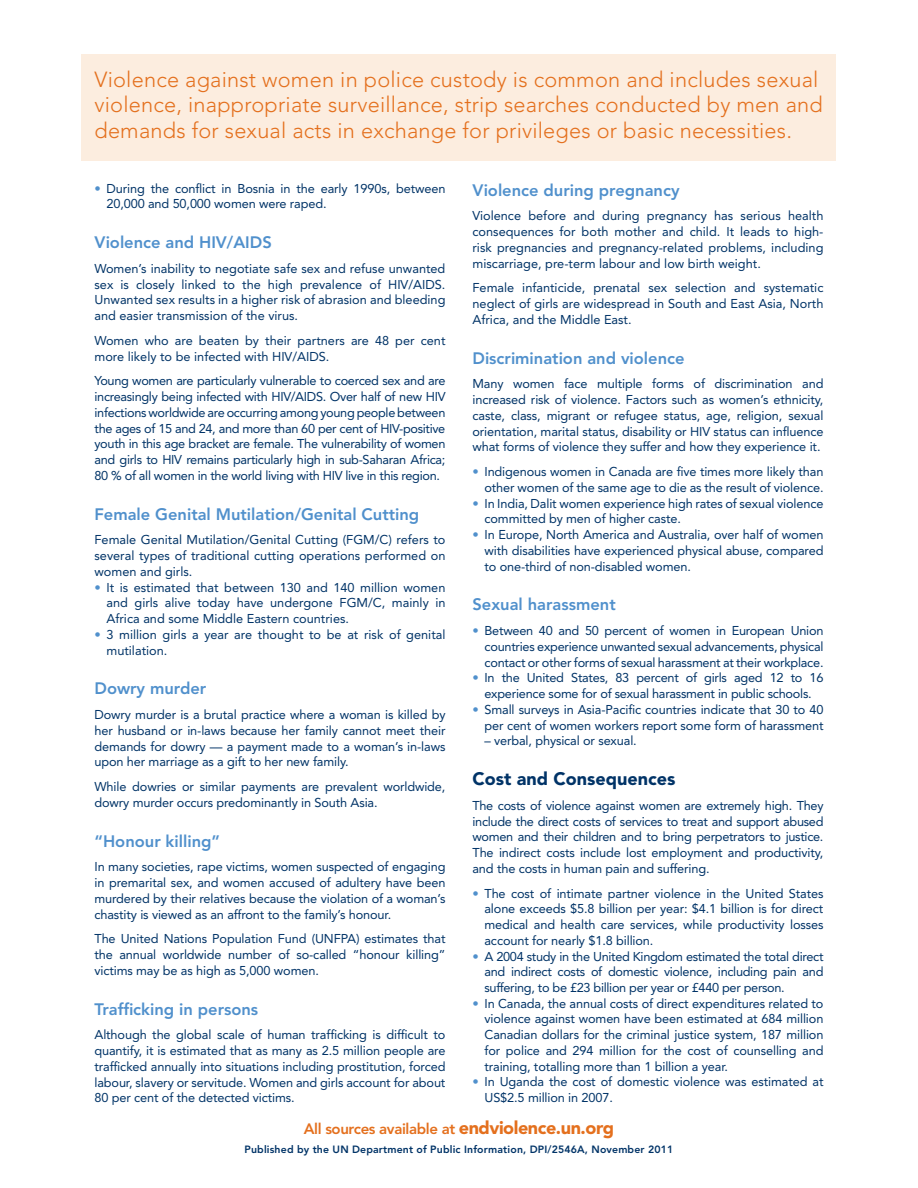
<style>
.page{position:relative;width:918px;height:1188px;background:#fff}
.page>*{position:absolute;margin:0;border:0;box-sizing:border-box;transform-origin:0 0}
.t1{font:300 21.75px/25.5px "Avenir";letter-spacing:.01em;color:#e4701e}
.t2{font:900 18px "Avenir";color:#003367}
.t3{font:800 16.5px "Avenir";color:#5090cc}
.t4{font:800 15px "Avenir";letter-spacing:-.025em;color:#e4701e}
.t5{font:12.75px/15.8px "Avenir";letter-spacing:-.01em;color:#003367;text-align:justify}
.t6{font:800 10.5px "Avenir";letter-spacing:.015em;color:#003367}
.s1{color:#5090cc}
.s2{font-weight:900;font-size:18px}
</style>
<div class="page">
<div style="left:81px;top:54px;width:755px;height:107px;background:#fceddf"></div>
<h1 class="t1" style="left:94px;top:66px;width:730px">Violence against women in police custody is common and includes sexual violence, inappropriate surveillance, strip searches conducted by men and demands for sexual acts in exchange for privileges or basic necessities.</h1>
<p class="t5" style="left:106px;top:180px;width:340px;text-indent:-12px"><span class="s1">•</span> During the conflict in Bosnia in the early 1990s, between<br>20,000 and 50,000 women were raped.</p>
<p class="t3" style="left:94px;top:233px;width:179px">Violence and HIV/AIDS</p>
<p class="t5" style="left:94px;top:261px;width:353px">Women’s inability to negotiate safe sex and refuse unwanted sex is closely linked to the high prevalence of HIV/AIDS.<br>Unwanted sex results in a higher risk of abrasion and bleeding and easier transmission of the virus.</p>
<p class="t5" style="left:94px;top:333px;width:353px">Women who are beaten by their partners are 48 per cent more likely to be infected with HIV/AIDS.</p>
<p class="t5" style="left:94px;top:373px;width:353px">Young women are particularly vulnerable to coerced sex and are increasingly being infected with HIV/AIDS. Over half of new HIV infections worldwide are occurring among young people between the ages of 15 and 24, and more than 60 per cent of HIV-positive youth in this age bracket are female. The vulnerability of women and girls to HIV remains particularly high in sub-Saharan Africa; 80 % of all women in the world living with HIV live in this region.</p>
<p class="t3" style="left:94px;top:504px;width:326px">Female Genital Mutilation/Genital Cutting</p>
<p class="t5" style="left:94px;top:532px;width:353px">Female Genital Mutilation/Genital Cutting (FGM/C) refers to several types of traditional cutting operations performed on women and girls.</p>
<p class="t5" style="left:106px;top:579px;width:341px;text-indent:-12px"><span class="s1">•</span> It is estimated that between 130 and 140 million women and girls alive today have undergone FGM/C, mainly in Africa and some Middle Eastern countries.</p>
<p class="t5" style="left:106px;top:627px;width:341px;text-indent:-12px"><span class="s1">•</span> 3 million girls a year are thought to be at risk of genital mutilation.</p>
<p class="t3" style="left:94px;top:679px;width:113px">Dowry murder</p>
<p class="t5" style="left:94px;top:707px;width:353px">Dowry murder is a brutal practice where a woman is killed by her husband or in-laws because her family cannot meet their demands for dowry — a payment made to a woman’s in-laws upon her marriage as a gift to her new family.</p>
<p class="t5" style="left:94px;top:779px;width:352px">While dowries or similar payments are prevalent worldwide, dowry murder occurs predominantly in South Asia.</p>
<p class="t3" style="left:94px;top:831px;width:127px">“Honour killing”</p>
<p class="t5" style="left:94px;top:859px;width:353px">In many societies, rape victims, women suspected of engaging in premarital sex, and women accused of adultery have been murdered by their relatives because the violation of a woman’s chastity is viewed as an affront to the family’s honour.</p>
<p class="t5" style="left:94px;top:931px;width:353px">The United Nations Population Fund (UNFPA) estimates that the annual worldwide number of so-called “honour killing” victims may be as high as 5,000 women.</p>
<p class="t3" style="left:94px;top:999px;width:165px">Trafficking in persons</p>
<p class="t5" style="left:94px;top:1027px;width:353px">Although the global scale of human trafficking is difficult to quantify, it is estimated that as many as 2.5 million people are trafficked annually into situations including prostitution, forced labour, slavery or servitude. Women and girls account for about 80 per cent of the detected victims.</p>
<p class="t3" style="left:472px;top:180px;width:209px">Violence during pregnancy</p>
<p class="t5" style="left:472px;top:208px;width:353px">Violence before and during pregnancy has serious health consequences for both mother and child. It leads to high&shy;risk pregnancies and pregnancy-related problems, including miscarriage, pre-term labour and low birth weight.</p>
<p class="t5" style="left:472px;top:280px;width:353px">Female infanticide, prenatal sex selection and systematic neglect of girls are widespread in South and East Asia, North Africa, and the Middle East.</p>
<p class="t3" style="left:472px;top:348px;width:214px">Discrimination and violence</p>
<p class="t5" style="left:472px;top:376px;width:353px">Many women face multiple forms of discrimination and increased risk of violence. Factors such as women’s ethnicity, caste, class, migrant or refugee status, age, religion, sexual orientation, marital status, disability or HIV status can influence what forms of violence they suffer and how they experience it.</p>
<p class="t5" style="left:472px;top:464px;width:353px;text-align:right"><span class="s1">•</span> Indigenous women in Canada are five times more likely than other women of the same age to die as the result of violence.</p>
<p class="t5" style="left:484px;top:495px;width:340px;text-indent:-12px"><span class="s1">•</span> In India, Dalit women experience high rates of sexual violence committed by men of higher caste.</p>
<p class="t5" style="left:484px;top:527px;width:341px;text-indent:-12px"><span class="s1">•</span> In Europe, North America and Australia, over half of women with disabilities have experienced physical abuse, compared to one-third of non-disabled women.</p>
<p class="t3" style="left:472px;top:595px;width:145px">Sexual harassment</p>
<p class="t5" style="left:484px;top:623px;width:341px;text-indent:-12px"><span class="s1">•</span> Between 40 and 50 percent of women in European Union countries experience unwanted sexual advancements, physical contact or other forms of sexual harassment at their workplace.</p>
<p class="t5" style="left:472px;top:670px;width:352px;text-align:center"><span class="s1">•</span> In the United States, 83 percent of girls aged 12 to 16 experience some for of sexual harassment in public schools.</p>
<p class="t5" style="left:472px;top:702px;width:353px;text-align:right"><span class="s1">•</span> Small surveys in Asia-Pacific countries indicate that 30 to 40 per cent of women workers report some form of harassment</p>
<p class="t5" style="left:484px;top:733px;width:154px">– verbal, physical or sexual.</p>
<h2 class="t2" style="left:472px;top:768px;width:204px">Cost and Consequences</h2>
<p class="t5" style="left:472px;top:798px;width:353px">The costs of violence against women are extremely high. They include the direct costs of services to treat and support abused women and their children and to bring perpetrators to justice.<br>The indirect costs include lost employment and productivity, and the costs in human pain and suffering.</p>
<p class="t5" style="left:484px;top:885px;width:341px;text-indent:-12px"><span class="s1">•</span> The cost of intimate partner violence in the United States alone exceeds $5.8 billion per year: $4.1 billion is for direct medical and health care services, while productivity losses account for nearly $1.8 billion.</p>
<p class="t5" style="left:484px;top:948px;width:341px;text-indent:-12px"><span class="s1">•</span> A 2004 study in the United Kingdom estimated the total direct and indirect costs of domestic violence, including pain and suffering, to be £23 billion per year or £440 per person.</p>
<p class="t5" style="left:484px;top:995px;width:341px;text-indent:-12px"><span class="s1">•</span> In Canada, the annual costs of direct expenditures related to violence against women have been estimated at 684 million Canadian dollars for the criminal justice system, 187 million for police and 294 million for the cost of counselling and training, totalling more than 1 billion a year.</p>
<p class="t5" style="left:484px;top:1074px;width:340px;text-indent:-12px"><span class="s1">•</span> In Uganda the cost of domestic violence was estimated at<br>US$2.5 million in 2007.</p>
<p class="t4" style="left:304px;top:1120px;width:312px">All sources available at <span class="s2">endviolence.un.org</span></p>
<p class="t6" style="left:245px;top:1144px;width:430px">Published by the UN Department of Public Information, DPI/2546A, November 2011</p>
</div>
